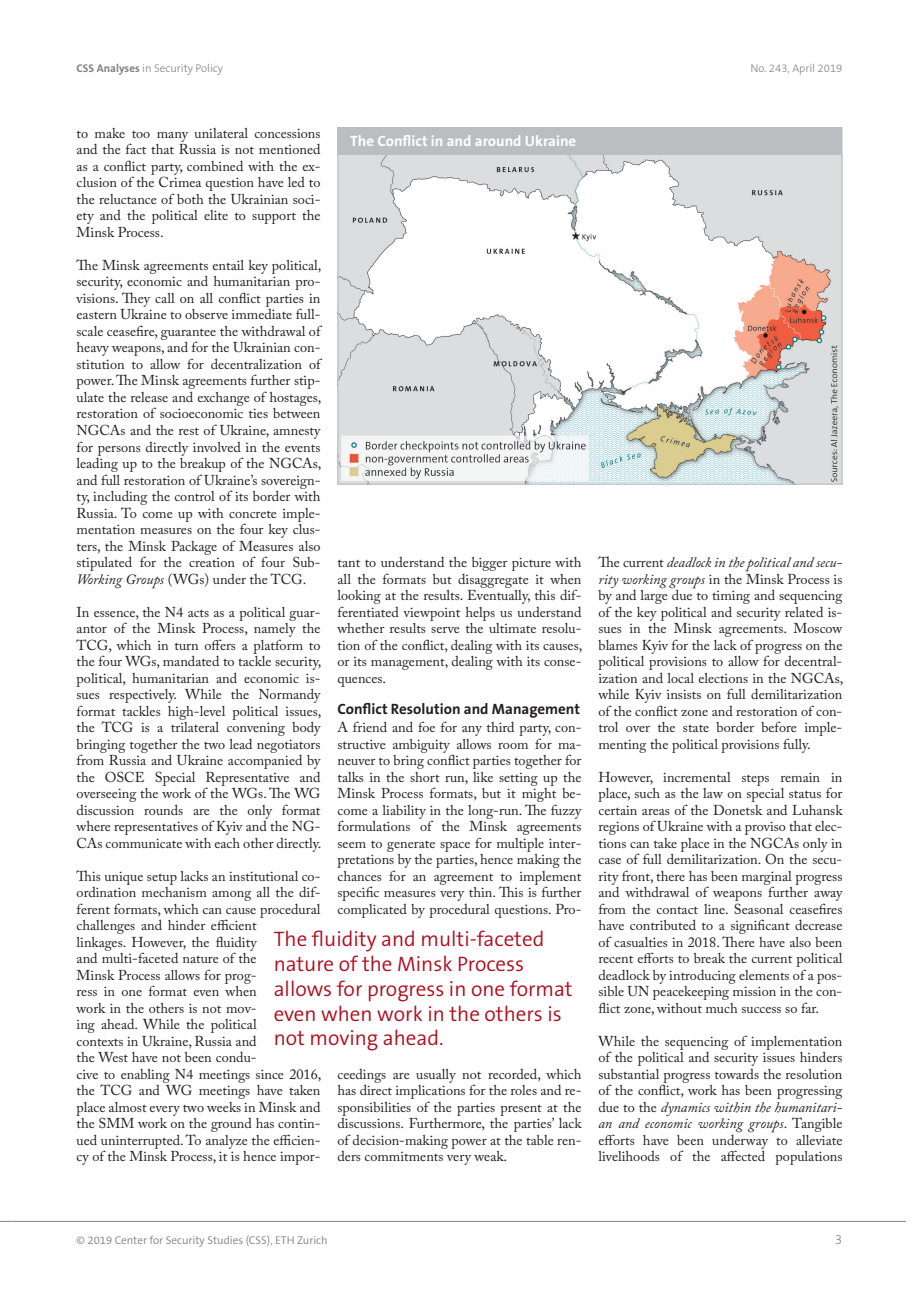
<style>
.page{position:relative;width:919px;height:1289px;background:#fff}
.page>*{position:absolute;margin:0;border:0;box-sizing:border-box;transform-origin:0 0}
.Quote_e{font:300 21px/24.8px "The Sans B W4";color:#b00d1d}
.Lauftext_Titel_e{font:700 15px "The Sans B W7";color:#231f20}
.Boxtitel_e{font:700 15px "The Sans B W7";color:#fff}
.Text_e{font:14.25px/16.5px "Adobe Caslon Pro";color:#231f20;text-align:justify}
.t1{font:300 13.5px "The Sans B W3";color:#808285}
.t2{font:300 11.25px "The Sans B W4";color:#808285}
.t3{font:300 11.25px "The Sans B W3";color:#808285}
.s1{font-family:"The Sans B W7";font-weight:700}
.s2{font-style:italic}
</style>
<div class="page">
<hr style="left:13px;top:1220px;width:893px;height:1px;background:#808285">
<svg style="left:0;top:1220px;width:13px;height:1px"></svg>
<img style="left:339px;top:155px;width:501px;height:327px">
<div style="left:337px;top:127px;width:505px;height:28px;background:#bcbdc0"></div>
<p class="t3" style="left:77px;top:61px;width:148px"><span class="s1">CSS Analyses</span> in Security Policy</p>
<p class="t3" style="left:750px;top:61px;width:94px">No. 243, April 2019</p>
<p class="Text_e" style="left:77px;top:125px;width:245px">to make too many unilateral concessions and the fact that Russia is not mentioned as a conflict party, combined with the ex&shy;clusion of the Crimea question have led to the reluctance of both the Ukrainian soci&shy;ety and the political elite to support the Minsk Process.</p>
<p class="Text_e" style="left:77px;top:257px;width:246px">The Minsk agreements entail key political, security, economic and humanitarian pro&shy;visions. They call on all conflict parties in eastern Ukraine to observe immediate full&shy;scale ceasefire, guarantee the withdrawal of heavy weapons, and for the Ukrainian con&shy;stitution to allow for decentralization of power. The Minsk agreements further stip&shy;ulate the release and exchange of hostages, restoration of socioeconomic ties between NGCAs and the rest of Ukraine, amnesty for persons directly involved in the events leading up to the breakup of the NGCAs, and full restoration of Ukraine’s sovereign&shy;ty, including the control of its border with Russia. To come up with concrete imple&shy;mentation measures on the four key clus&shy;ters, the Minsk Package of Measures also stipulated for the creation of four Sub-<span class="s2">Working Groups</span> (WGs) under the TCG.</p>
<p class="Text_e" style="left:77px;top:603px;width:246px">In essence, the N4 acts as a political guar&shy;antor of the Minsk Process, namely the TCG, which in turn offers a platform to the four WGs, mandated to tackle security, political, humanitarian and economic is&shy;sues respectively. While the Normandy format tackles high-level political issues, the TCG is a trilateral convening body bringing together the two lead negotiators from Russia and Ukraine accompanied by the OSCE Special Representative and overseeing the work of the WGs. The WG discussion rounds are the only format where representatives of Kyiv and the NG-CAs communicate with each other directly.</p>
<p class="Text_e" style="left:77px;top:867px;width:246px;text-align:left">This unique setup lacks an institutional co&shy;ordination mechanism among all the dif&shy;ferent formats, which can cause procedural challenges and hinder efficient<br>linkages. However, the fluidity<br>and multi-faceted nature of the<br>Minsk Process allows for prog-<br>ress in one format even when<br>work in the others is not mov-<br>ing ahead. While the political<br>contexts in Ukraine, Russia and<br>the West have not been condu-<br>cive to enabling N4 meetings since 2016, the TCG and WG meetings have taken place almost every two weeks in Minsk and the SMM work on the ground has contin&shy;ued uninterrupted. To analyze the efficien&shy;cy of the Minsk Process, it is hence impor-</p>
<p class="Boxtitel_e" style="left:350px;top:132px;width:227px">The Conflict in and around Ukraine</p>
<p class="Text_e" style="left:337px;top:554px;width:246px">tant to understand the bigger picture with all the formats but disaggregate it when looking at the results. Eventually, this dif&shy;ferentiated viewpoint helps us understand whether results serve the ultimate resolu&shy;tion of the conflict, dealing with its causes, or its management, dealing with its conse&shy;quences.</p>
<p class="Lauftext_Titel_e" style="left:337px;top:699px;width:244px">Conflict Resolution and Management</p>
<p class="Text_e" style="left:337px;top:719px;width:245px">A friend and foe for any third party, con&shy;structive ambiguity allows room for ma&shy;neuver to bring conflict parties together for talks in the short run, like setting up the Minsk Process formats, but it might be&shy;come a liability in the long-run. The fuzzy formulations of the Minsk agreements seem to generate space for multiple inter&shy;pretations by the parties, hence making the chances for an agreement to implement specific measures very thin. This is further complicated by procedural questions. Pro-</p>
<p class="Quote_e" style="left:274px;top:926px;width:300px">The fluidity and multi-faceted nature of the Minsk Process allows for progress in one format even when work in the others is not moving ahead.</p>
<p class="Text_e" style="left:337px;top:1065px;width:245px">ceedings are usually not recorded, which has direct implications for the roles and re&shy;sponsibilities of the parties present at the discussions. Furthermore, the parties’ lack of decision-making power at the table ren&shy;ders commitments very weak.</p>
<p class="Text_e" style="left:598px;top:554px;width:246px">The current <span class="s2">deadlock in the political and secu&shy;rity working groups</span> in the Minsk Process is by and large due to timing and sequencing of the key political and security related is&shy;sues in the Minsk agreements. Moscow blames Kyiv for the lack of progress on the political provisions to allow for decentral&shy;ization and local elections in the NGCAs, while Kyiv insists on full demilitarization of the conflict zone and restoration of con&shy;trol over the state border before imple&shy;menting the political provisions fully.</p>
<p class="Text_e" style="left:598px;top:768px;width:245px">However, incremental steps remain in place, such as the law on special status for certain areas of the Donetsk and Luhansk regions of Ukraine with a proviso that elec&shy;tions can take place in the NGCAs only in case of full demilitarization. On the secu&shy;rity front, there has been marginal progress and withdrawal of weapons further away from the contact line. Seasonal ceasefires have contributed to a significant decrease of casualties in 2018. There have also been recent efforts to break the current political deadlock by introducing elements of a pos&shy;sible UN peacekeeping mission in the con&shy;flict zone, without much success so far.</p>
<p class="Text_e" style="left:598px;top:1032px;width:245px">While the sequencing of implementation of the political and security issues hinders substantial progress towards the resolution of the conflict, work has been progressing due to the <span class="s2">dynamics within the humanitari&shy;an and economic working groups</span>. Tangible efforts have been underway to alleviate livelihoods of the affected populations</p>
<p class="t2" style="left:77px;top:1232px;width:253px">© 2019 Center for Security Studies (CSS), ETH Zurich</p>
<p class="t1" style="left:834px;top:1230px;width:9px">3</p>
</div>
